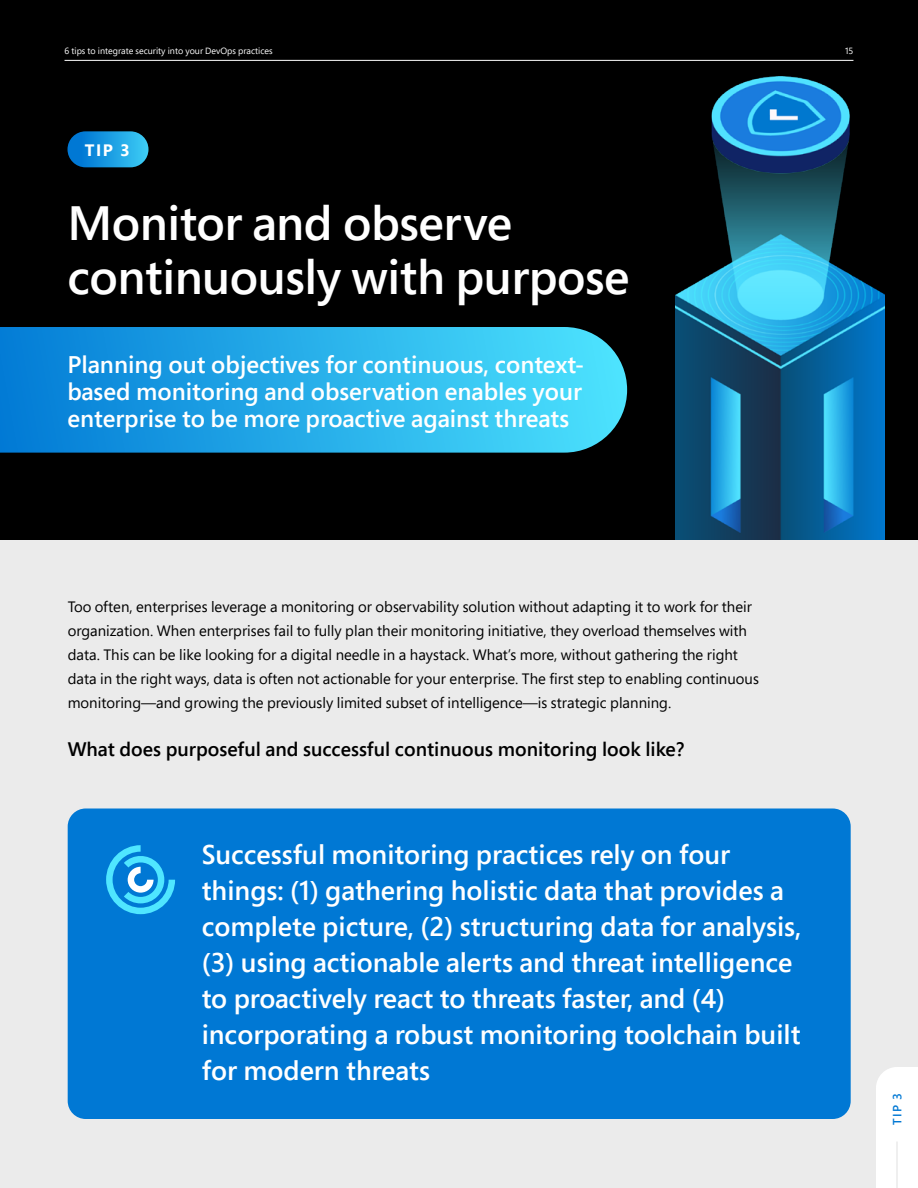
<style>
.page{position:relative;width:918px;height:1188px;background:#000}
.page>*{position:absolute;margin:0;border:0;box-sizing:border-box;transform-origin:0 0}
.t1{font:600 48px/54px "Segoe Pro";letter-spacing:-.01em;color:#fff}
.t2{font:600 27px/36px "Segoe Pro";color:#fff}
.t3{font:600 24px/27px "Segoe Pro";color:#fff;text-align:justify}
.t4{font:600 19.5px "Segoe Pro";color:#000}
.t5{font:700 16.5px "Segoe Pro";color:#fff}
.t6{font:15px/24px "Segoe Pro";color:#000}
.t7{font:600 12px "Segoe Pro";color:#0078d4}
.t8{font:9px "Segoe Pro";color:#fff}
</style>
<div class="page">
<div style="left:0;top:540px;width:918px;height:648px;background:#ebebeb"></div>
<svg style="left:0;top:327px;width:627px;height:126px;background:#25aae5"></svg>
<div style="left:876px;top:1067px;width:42px;height:121px;background:#fff"></div>
<hr style="left:896px;top:1142px;width:2px;height:46px;background:#ebebeb">
<div style="left:68px;top:808px;width:783px;height:311px;background:#0078d4;border-radius:18px"></div>
<img style="left:675px;top:76px;width:210px;height:464px">
<svg style="left:106px;top:845px;width:69px;height:69px"></svg>
<div style="left:68px;top:131px;width:80px;height:36px;background:linear-gradient(to right,#006bcf,#3bcaf4);border-radius:18px"></div>
<hr style="left:65px;top:60px;width:788px;height:1px;background:#fff">
<p class="t8" style="left:65px;top:45px;width:210px">6 tips to integrate security into your DevOps practices</p>
<p class="t8" style="left:845px;top:45px;width:10px">15</p>
<p class="t5" style="left:85px;top:138px;width:46px">TIP 3</p>
<h1 class="t1" style="left:68px;top:195px;width:564px">Monitor and observe continuously with purpose</h1>
<h3 class="t3" style="left:68px;top:350px;width:518px">Planning out objectives for continuous, context&shy;based monitoring and observation enables your enterprise to be more proactive against threats</h3>
<p class="t6" style="left:68px;top:594px;width:693px">Too often, enterprises leverage a monitoring or observability solution without adapting it to work for their organization. When enterprises fail to fully plan their monitoring initiative, they overload themselves with data. This can be like looking for a digital needle in a haystack. What’s more, without gathering the right data in the right ways, data is often not actionable for your enterprise. The first step to enabling continuous monitoring—and growing the previously limited subset of intelligence—is strategic planning.</p>
<h3 class="t4" style="left:68px;top:736px;width:619px">What does purposeful and successful continuous monitoring look like?</h3>
<p class="t2" style="left:202px;top:836px;width:601px">Successful monitoring practices rely on four things: (1) gathering holistic data that provides a complete picture, (2) structuring data for analysis, (3) using actionable alerts and threat intelligence to proactively react to threats faster, and (4) incorporating a robust monitoring toolchain built for modern threats</p>
<p class="t7" style="left:889px;top:1125px;width:33px;rotate:-90deg">TIP 3</p>
</div>
